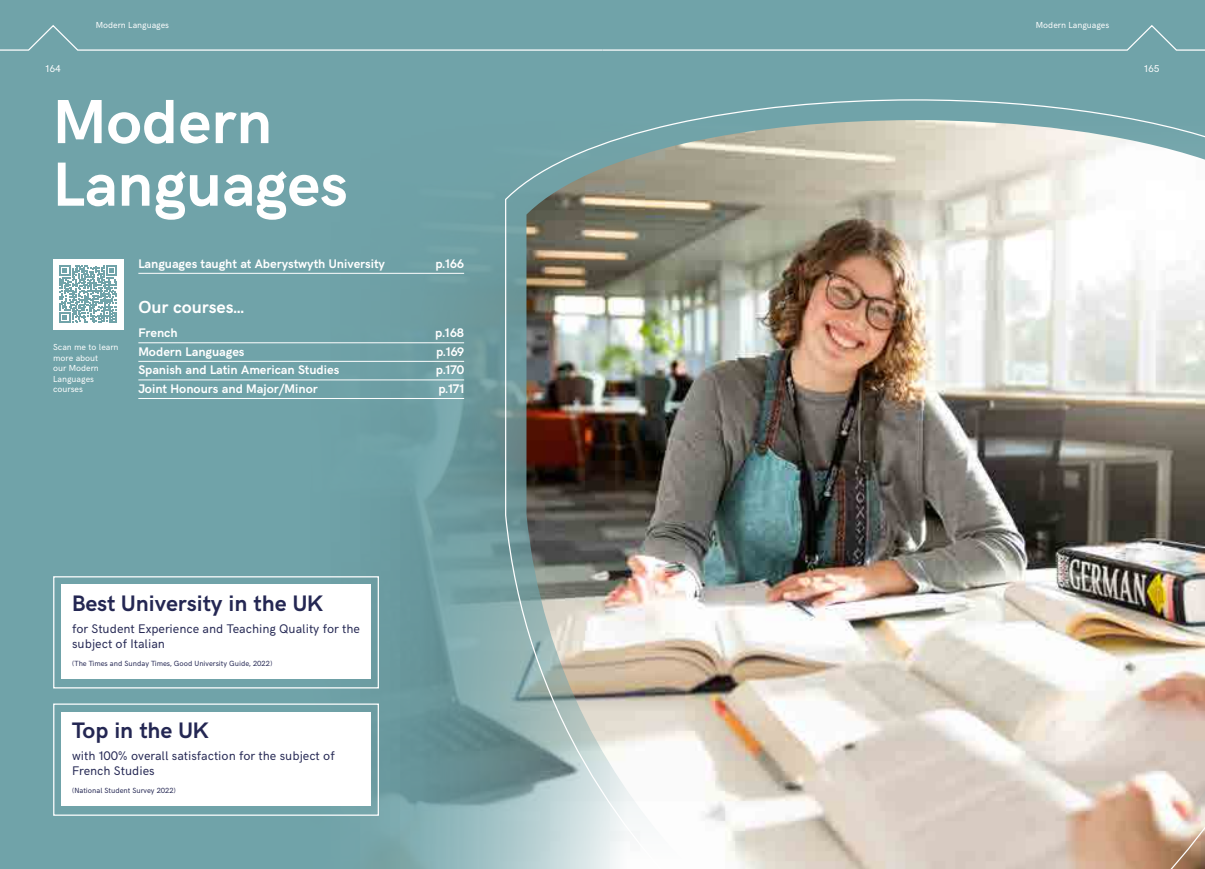
<style>
.page{position:relative;width:1205px;height:869px;background:#fff}
.page>*{position:absolute;margin:0;border:0;box-sizing:border-box;transform-origin:0 0}
.t1{font:700 62.5px/62.5px "HK Grotesk";color:#fff}
.t2{font:700 22.5px "HK Grotesk";color:#242753}
.t3{font:700 17.5px "HK Grotesk";color:#fff}
.t4{font:700 12.5px "HK Grotesk";color:#fff}
.t5{font:12.5px/15px "HK Grotesk";color:#242753}
.t6{font:10px "HK Grotesk";color:#fff}
.t7{font:8.75px/10.5px "HK Grotesk";color:#fff}
.t8{font:7.5px "HK Grotesk";color:#242753}
</style>
<div class="page">
<div style="left:0;top:0;width:1205px;height:868px;background:#70a3a9"></div>
<img style="left:281px;top:267px;width:223px;height:601px">
<svg style="left:504px;top:99px;width:636px;height:769px"></svg>
<img style="left:526px;top:120px;width:679px;height:748px">
<hr style="left:138px;top:273px;width:326px;height:1px;background:#fff">
<hr style="left:138px;top:342px;width:326px;height:1px;background:#fff">
<hr style="left:138px;top:361px;width:326px;height:1px;background:#fff">
<hr style="left:138px;top:379px;width:326px;height:1px;background:#fff">
<hr style="left:138px;top:398px;width:326px;height:1px;background:#fff">
<div style="left:61px;top:584px;width:310px;height:44px;background:#fff"></div>
<div style="left:61px;top:613px;width:310px;height:49px;background:#fff"></div>
<div style="left:61px;top:649px;width:310px;height:29px;background:#fff"></div>
<div style="left:53px;top:576px;width:326px;height:112px;border:1px solid #fff"></div>
<div style="left:61px;top:711px;width:310px;height:44px;background:#fff"></div>
<div style="left:61px;top:740px;width:310px;height:49px;background:#fff"></div>
<div style="left:61px;top:777px;width:310px;height:28px;background:#fff"></div>
<div style="left:53px;top:703px;width:326px;height:112px;border:1px solid #fff"></div>
<div style="left:53px;top:259px;width:70px;height:70px;background:#fff"></div>
<svg style="left:59px;top:265px;width:58px;height:58px"></svg>
<svg style="left:0;top:25px;width:1205px;height:26px"></svg>
<p class="t7" style="left:96px;top:19px;width:75px">Modern Languages</p>
<p class="t7" style="left:1036px;top:19px;width:75px">Modern Languages</p>
<p class="t6" style="left:46px;top:61px;width:17px">164</p>
<p class="t6" style="left:1144px;top:61px;width:17px">165</p>
<h1 class="t1" style="left:53px;top:85px;width:296px">Modern<br>Languages</h1>
<p class="t4" style="left:138px;top:254px;width:248px">Languages taught at Aberystwyth University</p>
<p class="t4" style="left:435px;top:254px;width:30px">p.166</p>
<h3 class="t3" style="left:138px;top:294px;width:107px">Our courses…</h3>
<p class="t4" style="left:138px;top:323px;width:41px">French</p>
<p class="t4" style="left:435px;top:323px;width:30px">p.168</p>
<p class="t4" style="left:138px;top:342px;width:108px">Modern Languages</p>
<p class="t4" style="left:436px;top:342px;width:30px">p.169</p>
<p class="t4" style="left:138px;top:360px;width:202px">Spanish and Latin American Studies</p>
<p class="t4" style="left:436px;top:360px;width:30px">p.170</p>
<p class="t4" style="left:138px;top:379px;width:181px">Joint Honours and Major/Minor</p>
<p class="t4" style="left:438px;top:379px;width:27px">p.171</p>
<p class="t7" style="left:53px;top:341px;width:67px">Scan me to learn more about<br>our Modern<br>Languages courses</p>
<h2 class="t2" style="left:72px;top:586px;width:253px">Best University in the UK</h2>
<p class="t5" style="left:72px;top:620px;width:289px">for Student Experience and Teaching Quality for the subject of Italian</p>
<p class="t8" style="left:72px;top:657px;width:202px">(The Times and Sunday Times, Good University Guide, 2022)</p>
<h2 class="t2" style="left:72px;top:713px;width:138px">Top in the UK</h2>
<p class="t5" style="left:72px;top:747px;width:264px">with 100% overall satisfaction for the subject of<br>French Studies</p>
<p class="t8" style="left:72px;top:784px;width:105px">(National Student Survey 2022)</p>
</div>
